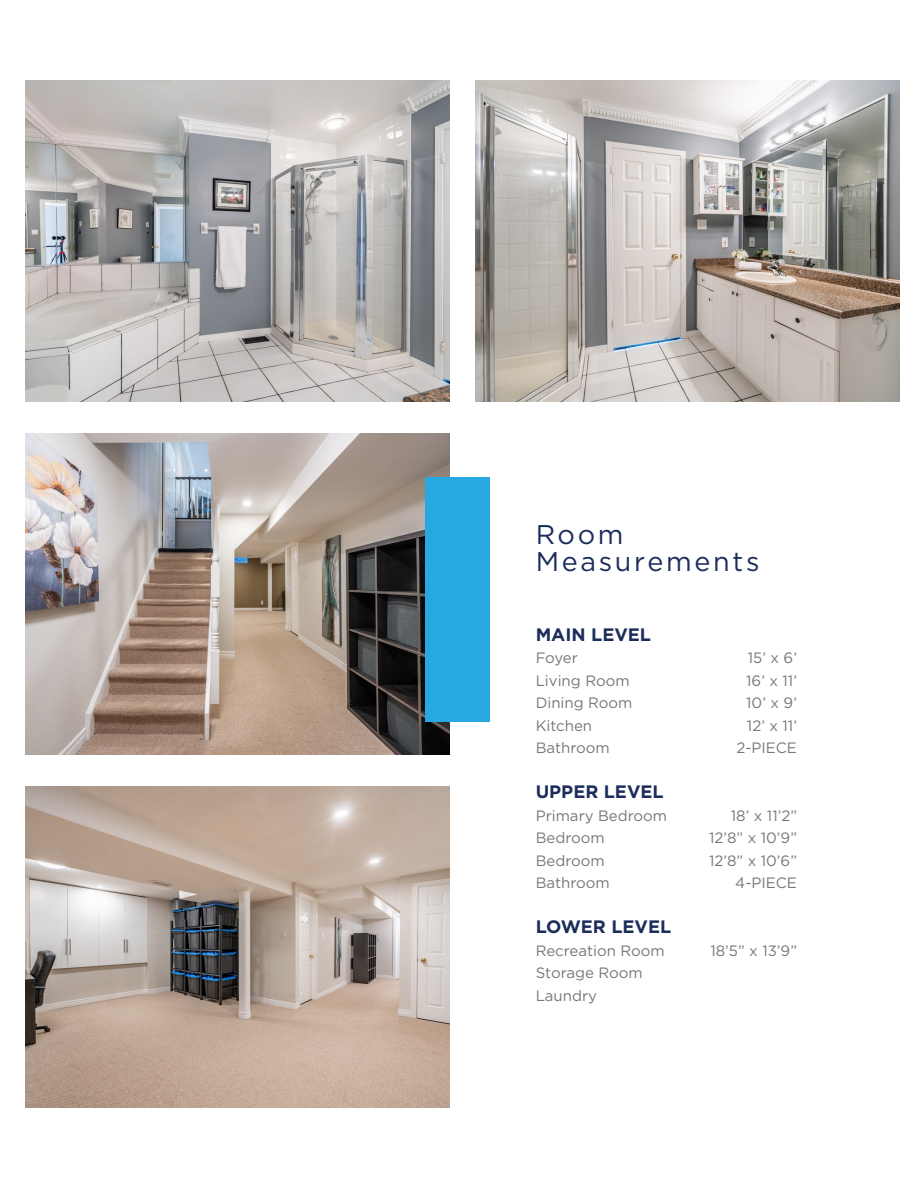
<style>
.page{position:relative;width:918px;height:1188px;background:#fff}
.page>*{position:absolute;margin:0;border:0;box-sizing:border-box;transform-origin:0 0}
.t1{font:27px "Gotham HTF";letter-spacing:.1em;color:#1c2d5b}
.t2{font:700 18px "Gotham";color:#1c2d5b}
.t3{font:15px "Gotham";color:#76787b}
</style>
<div class="page">
<img style="left:26px;top:787px;width:424px;height:320px">
<img style="left:26px;top:81px;width:424px;height:320px">
<img style="left:26px;top:434px;width:424px;height:320px">
<div style="left:426px;top:477px;width:64px;height:245px;background:#27a8e0"></div>
<img style="left:475px;top:81px;width:424px;height:320px">
<p class="t1" style="left:536px;top:519px;width:89px">Room</p>
<p class="t1" style="left:536px;top:546px;width:225px">Measurements</p>
<p class="t2" style="left:536px;top:622px;width:117px">MAIN LEVEL</p>
<p class="t3" style="left:536px;top:648px;width:44px">Foyer</p>
<p class="t3" style="left:748px;top:648px;width:51px">15’ x 6’</p>
<p class="t3" style="left:536px;top:671px;width:96px">Living Room</p>
<p class="t3" style="left:746px;top:671px;width:52px">16’ x 11’</p>
<p class="t3" style="left:536px;top:693px;width:98px">Dining Room</p>
<p class="t3" style="left:746px;top:693px;width:52px">10’ x 9’</p>
<p class="t3" style="left:536px;top:716px;width:58px">Kitchen</p>
<p class="t3" style="left:747px;top:716px;width:52px">12’ x 11’</p>
<p class="t3" style="left:536px;top:738px;width:76px">Bathroom</p>
<p class="t3" style="left:736px;top:738px;width:62px">2-PIECE</p>
<p class="t2" style="left:536px;top:780px;width:130px">UPPER LEVEL</p>
<p class="t3" style="left:536px;top:806px;width:133px">Primary Bedroom</p>
<p class="t3" style="left:731px;top:806px;width:68px">18’ x 11’2”</p>
<p class="t3" style="left:536px;top:828px;width:71px">Bedroom</p>
<p class="t3" style="left:709px;top:828px;width:89px">12’8” x 10’9”</p>
<p class="t3" style="left:536px;top:851px;width:71px">Bedroom</p>
<p class="t3" style="left:709px;top:851px;width:89px">12’8” x 10’6”</p>
<p class="t3" style="left:536px;top:873px;width:76px">Bathroom</p>
<p class="t3" style="left:735px;top:873px;width:63px">4-PIECE</p>
<p class="t2" style="left:536px;top:915px;width:137px">LOWER LEVEL</p>
<p class="t3" style="left:536px;top:941px;width:131px">Recreation Room</p>
<p class="t3" style="left:710px;top:941px;width:88px">18’5” x 13’9”</p>
<p class="t3" style="left:536px;top:963px;width:109px">Storage Room</p>
<p class="t3" style="left:536px;top:986px;width:63px">Laundry</p>
</div>
